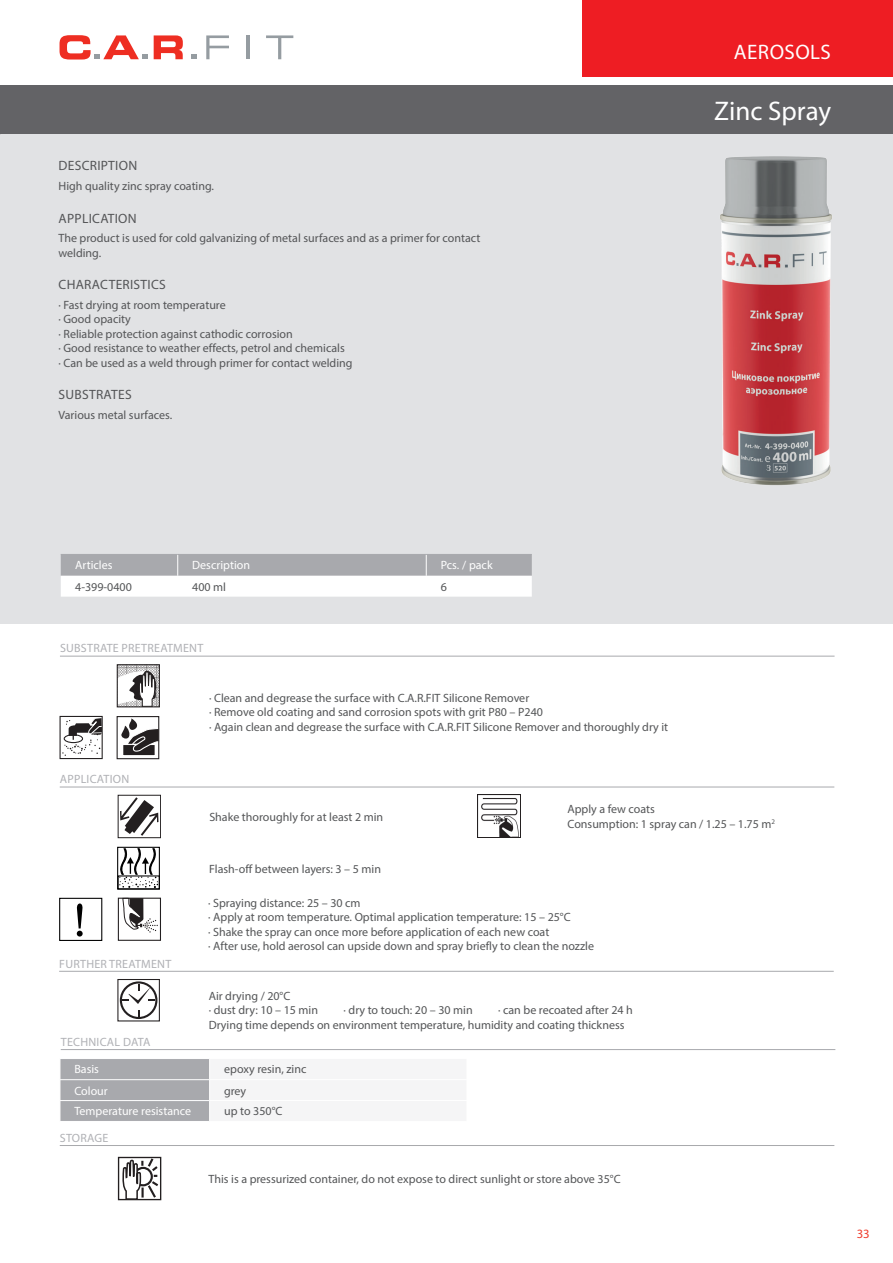
<style>
.page{position:relative;width:893px;height:1263px;background:#fff}
.page>*{position:absolute;margin:0;border:0;box-sizing:border-box;transform-origin:0 0}
.t1{font:27px "Myriad Pro";color:#fff}
.t2{font:21px "Myriad Pro";letter-spacing:.02em;color:#fff}
.t3{font:13.5px "Myriad Pro";letter-spacing:.02em;color:#545557}
.t4{font:12.75px "Myriad Pro";color:#ef3e2e}
.Стиль_абзаца_1{font:12px/14.4px "Myriad Pro";color:#545557}
.t5{font:12px "Myriad Pro";letter-spacing:.02em;color:#b0b1b5}
.азд_л{font:12px "Myriad Pro";color:#fff}
</style>
<div class="page">
<div style="left:583px;top:0;width:310px;height:77px;background:#ee1d23"></div>
<svg style="left:154px;top:35px;width:29px;height:24px"></svg>
<svg style="left:192px;top:54px;width:5px;height:5px"></svg>
<svg style="left:60px;top:35px;width:88px;height:25px"></svg>
<svg style="left:206px;top:35px;width:23px;height:24px"></svg>
<hr style="left:246px;top:35px;width:3px;height:24px;background:#959ca1">
<svg style="left:266px;top:35px;width:27px;height:24px"></svg>
<div style="left:60px;top:1059px;width:149px;height:62px;background:#a8a9ad"></div>
<div style="left:0;top:86px;width:893px;height:48px;background:#636366"></div>
<div style="left:0;top:134px;width:893px;height:489px;background:#e1e2e4"></div>
<svg style="left:61px;top:554px;width:471px;height:43px;background:#d3d3d5"></svg>
<hr style="left:426px;top:554px;width:106px;height:1px;background:#a8a9ad">
<hr style="left:61px;top:1049px;width:774px;height:1px;background:#a8a9ad">
<hr style="left:60px;top:787px;width:774px;height:1px;background:#a8a9ad">
<hr style="left:59px;top:971px;width:775px;height:1px;background:#a8a9ad">
<hr style="left:60px;top:656px;width:774px;height:1px;background:#a8a9ad">
<div style="left:120px;top:981px;width:37px;height:38px;border:2px solid #231f20;border-radius:50%"></div>
<div style="left:117px;top:979px;width:43px;height:42px;border:1px solid #231f20"></div>
<svg style="left:123px;top:985px;width:31px;height:19px"></svg>
<svg style="left:120px;top:797px;width:38px;height:39px"></svg>
<div style="left:118px;top:795px;width:43px;height:43px;border:1px solid #231f20"></div>
<div style="left:117px;top:664px;width:43px;height:43px;border:1px solid #231f20"></div>
<svg style="left:117px;top:665px;width:42px;height:42px"></svg>
<svg style="left:62px;top:718px;width:39px;height:38px"></svg>
<div style="left:60px;top:716px;width:43px;height:43px;border:1px solid #231f20"></div>
<div style="left:123px;top:744px;width:32px;height:12px;background:#231f20"></div>
<div style="left:122px;top:744px;width:34px;height:12px;border:1px solid #fff"></div>
<svg style="left:121px;top:718px;width:39px;height:35px"></svg>
<div style="left:117px;top:716px;width:42px;height:43px;border:1px solid #231f20"></div>
<img style="left:477px;top:794px;width:43px;height:44px">
<div style="left:117px;top:847px;width:43px;height:42px;border:1px solid #000"></div>
<div style="left:118px;top:875px;width:42px;height:14px;border:1px solid #000"></div>
<svg style="left:119px;top:848px;width:39px;height:40px"></svg>
<div style="left:59px;top:898px;width:43px;height:43px;border:1px solid #000"></div>
<svg style="left:76px;top:903px;width:7px;height:33px"></svg>
<svg style="left:122px;top:897px;width:36px;height:35px"></svg>
<div style="left:118px;top:898px;width:43px;height:43px;border:1px solid #231f20"></div>
<hr style="left:60px;top:1145px;width:774px;height:1px;background:#a8a9ad">
<div style="left:118px;top:1157px;width:43px;height:43px;border:1px solid #231f20"></div>
<svg style="left:123px;top:1157px;width:38px;height:43px"></svg>
<img style="left:720px;top:156px;width:112px;height:329px">
<p class="t3" style="left:59px;top:157px;width:80px">DESCRIPTION</p>
<p class="Стиль_абзаца_1" style="left:58px;top:179px;width:157px">High quality zinc spray coating.</p>
<p class="t3" style="left:59px;top:210px;width:80px">APPLICATION</p>
<p class="Стиль_абзаца_1" style="left:58px;top:231px;width:423px">The product is used for cold galvanizing of metal surfaces and as a primer for contact welding.</p>
<p class="t3" style="left:59px;top:276px;width:109px">CHARACTERISTICS</p>
<p class="Стиль_абзаца_1" style="left:58px;top:298px;width:169px">· Fast drying at room temperature</p>
<p class="Стиль_абзаца_1" style="left:58px;top:312px;width:74px">· Good opacity</p>
<p class="Стиль_абзаца_1" style="left:58px;top:326px;width:236px">· Reliable protection against cathodic corrosion</p>
<p class="Стиль_абзаца_1" style="left:58px;top:341px;width:288px">· Good resistance to weather effects, petrol and chemicals</p>
<p class="Стиль_абзаца_1" style="left:58px;top:355px;width:296px">· Can be used as a weld through primer for contact welding</p>
<p class="t3" style="left:59px;top:386px;width:75px">SUBSTRATES</p>
<p class="Стиль_абзаца_1" style="left:58px;top:407px;width:115px">Various metal surfaces.</p>
<p class="t2" style="left:734px;top:39px;width:99px">AEROSOLS</p>
<p class="t1" style="left:714px;top:94px;width:118px">Zinc Spray</p>
<p class="азд_л" style="left:75px;top:558px;width:39px">Articles</p>
<p class="азд_л" style="left:192px;top:558px;width:59px">Description</p>
<p class="азд_л" style="left:441px;top:558px;width:53px">Pcs. / pack</p>
<p class="Стиль_абзаца_1" style="left:75px;top:579px;width:58px">4-399-0400</p>
<p class="Стиль_абзаца_1" style="left:192px;top:579px;width:35px">400 ml</p>
<p class="Стиль_абзаца_1" style="left:441px;top:579px;width:8px">6</p>
<p class="t5" style="left:60px;top:641px;width:145px">SUBSTRATE PRETREATMENT</p>
<p class="t5" style="left:60px;top:772px;width:71px">APPLICATION</p>
<p class="t5" style="left:59px;top:956px;width:114px">FURTHER TREATMENT</p>
<p class="t5" style="left:61px;top:1034px;width:91px">TECHNICAL DATA</p>
<p class="Стиль_абзаца_1" style="left:209px;top:690px;width:322px">· Clean and degrease the surface with C.A.R.FIT Silicone Remover</p>
<p class="Стиль_абзаца_1" style="left:209px;top:705px;width:336px">· Remove old coating and sand corrosion spots with grit P80 – P240</p>
<p class="Стиль_абзаца_1" style="left:209px;top:719px;width:461px">· Again clean and degrease the surface with C.A.R.FIT Silicone Remover and thoroughly dry it</p>
<p class="Стиль_абзаца_1" style="left:209px;top:809px;width:175px">Shake thoroughly for at least 2 min</p>
<p class="Стиль_абзаца_1" style="left:209px;top:862px;width:173px">Flash-off between layers: 3 – 5 min</p>
<p class="Стиль_абзаца_1" style="left:567px;top:802px;width:89px">Apply a few coats</p>
<p class="Стиль_абзаца_1" style="left:567px;top:816px;width:209px">Consumption: 1 spray can / 1.25 – 1.75 m<sup>2</sup></p>
<p class="Стиль_абзаца_1" style="left:208px;top:895px;width:154px">· Spraying distance: 25 – 30 cm</p>
<p class="Стиль_абзаца_1" style="left:208px;top:910px;width:364px">· Apply at room temperature. Optimal application temperature: 15 – 25°C</p>
<p class="Стиль_абзаца_1" style="left:208px;top:924px;width:343px">· Shake the spray can once more before application of each new coat</p>
<p class="Стиль_абзаца_1" style="left:208px;top:939px;width:387px">· After use, hold aerosol can upside down and spray briefly to clean the nozzle</p>
<p class="Стиль_абзаца_1" style="left:209px;top:988px;width:83px">Air drying / 20°C</p>
<p class="Стиль_абзаца_1" style="left:209px;top:1003px;width:111px">· dust dry: 10 – 15 min</p>
<p class="Стиль_абзаца_1" style="left:344px;top:1003px;width:131px">· dry to touch: 20 – 30 min</p>
<p class="Стиль_абзаца_1" style="left:498px;top:1003px;width:136px">· can be recoated after 24 h</p>
<p class="Стиль_абзаца_1" style="left:209px;top:1017px;width:417px">Drying time depends on environment temperature, humidity and coating thickness</p>
<p class="азд_л" style="left:74px;top:1062px;width:26px">Basis</p>
<p class="Стиль_абзаца_1" style="left:224px;top:1062px;width:84px">epoxy resin, zinc</p>
<p class="азд_л" style="left:74px;top:1083px;width:35px">Colour</p>
<p class="Стиль_абзаца_1" style="left:224px;top:1083px;width:24px">grey</p>
<p class="азд_л" style="left:74px;top:1104px;width:118px">Temperature resistance</p>
<p class="Стиль_абзаца_1" style="left:224px;top:1104px;width:60px">up to 350°C</p>
<p class="t5" style="left:60px;top:1130px;width:50px">STORAGE</p>
<p class="Стиль_абзаца_1" style="left:209px;top:1171px;width:414px">This is a pressurized container, do not expose to direct sunlight or store above 35°C</p>
<p class="t4" style="left:857px;top:1226px;width:15px">33</p>
</div>
